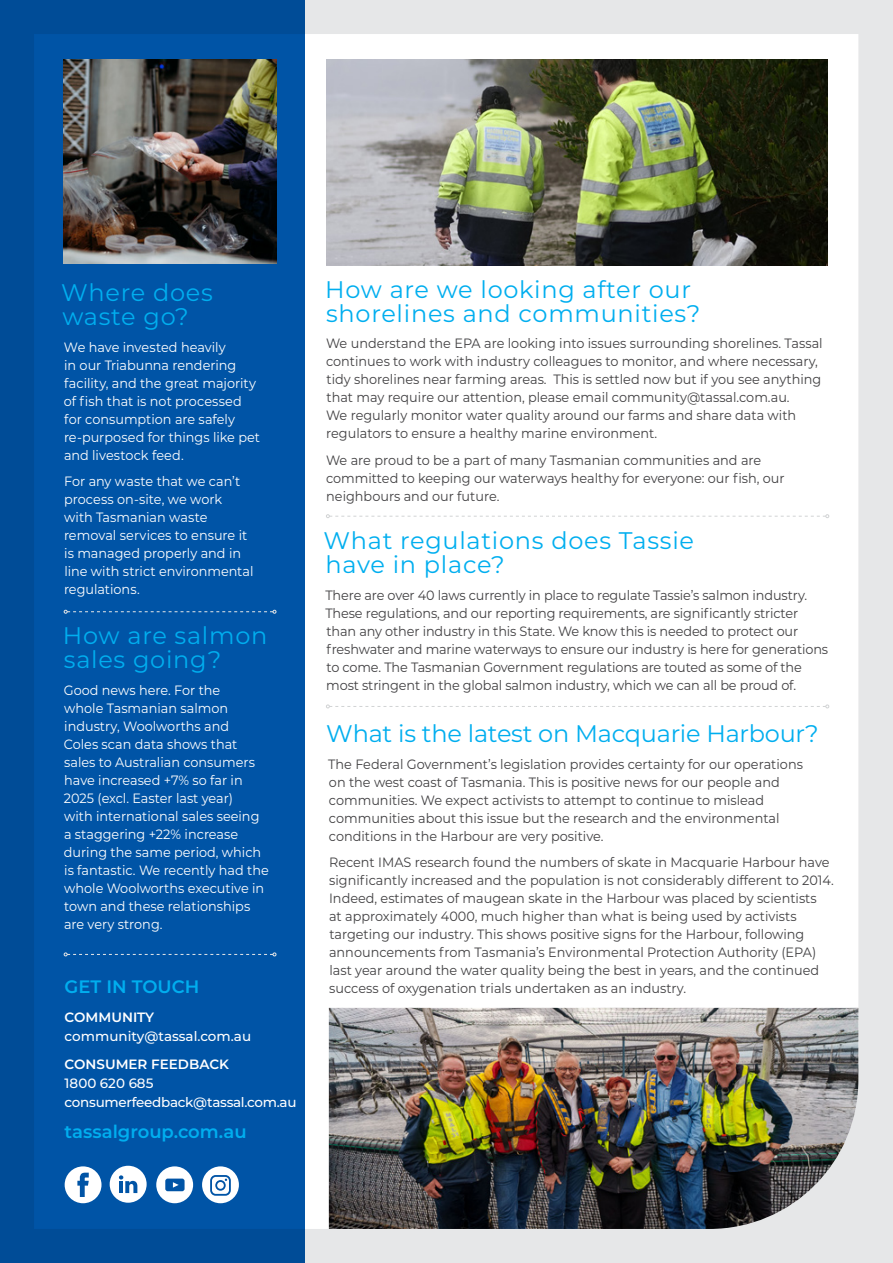
<style>
.page{position:relative;width:893px;height:1263px;background:#e6e7e8}
.page>*{position:absolute;margin:0;border:0;box-sizing:border-box;transform-origin:0 0}
.t1{font:24px/24px "Montserrat";letter-spacing:.03em;color:#00aeef}
.t2{font:24px "Montserrat";letter-spacing:-.01em;color:#00aeef}
.t3{font:600 18px "Montserrat";color:#00aeef}
.t4{font:13.5px/18px "Montserrat";color:#414042;scale:.95 1}
.t5{font:13.5px/18px "Montserrat";color:#fff;scale:.95 1}
.t6{font:500 13.5px/19px "Montserrat";letter-spacing:-.015em;color:#fff}
.t7{font:600 13.5px "Montserrat";color:#fff}
</style>
<div class="page">
<div style="left:305px;top:34px;width:553px;height:1195px;background:#fff"></div>
<img style="left:329px;top:1008px;width:529px;height:221px">
<div style="left:0;top:0;width:305px;height:1263px;background:linear-gradient(to right,#0051a0,#0055a7)"></div>
<img style="left:326px;top:60px;width:501px;height:206px">
<img style="left:64px;top:60px;width:212px;height:204px">
<svg style="left:326px;top:514px;width:503px;height:4px"></svg>
<svg style="left:326px;top:704px;width:503px;height:4px;background:#f8f9f9"></svg>
<svg style="left:64px;top:610px;width:212px;height:4px"></svg>
<svg style="left:64px;top:952px;width:212px;height:4px"></svg>
<div style="left:65px;top:1166px;width:37px;height:37px;background:#fff;border-radius:50%"></div>
<svg style="left:77px;top:1173px;width:12px;height:24px"></svg>
<div style="left:202px;top:1166px;width:37px;height:37px;background:#fff;border-radius:50%"></div>
<svg style="left:210px;top:1175px;width:21px;height:21px"></svg>
<div style="left:156px;top:1166px;width:37px;height:37px;background:#fff;border-radius:50%"></div>
<div style="left:165px;top:1178px;width:20px;height:13px;background:#0054a6;border-radius:2px"></div>
<svg style="left:173px;top:1182px;width:6px;height:6px"></svg>
<div style="left:110px;top:1166px;width:37px;height:37px;background:#fff;border-radius:50%"></div>
<svg style="left:119px;top:1175px;width:18px;height:18px"></svg>
<h1 class="t1" style="left:61px;top:280px;width:153px">Where does waste go?</h1>
<p class="t5" style="left:64px;top:338px;width:208px">We have invested heavily<br>in our Triabunna rendering facility, and the great majority of fish that is not processed for consumption are safely re-purposed for things like pet and livestock feed.</p>
<p class="t5" style="left:64px;top:472px;width:201px">For any waste that we can’t process on-site, we work with Tasmanian waste removal services to ensure it is managed properly and in line with strict environmental regulations.</p>
<h1 class="t1" style="left:63px;top:623px;width:206px">How are salmon sales going?</h1>
<p class="t5" style="left:64px;top:681px;width:217px">Good news here. For the<br>whole Tasmanian salmon industry, Woolworths and<br>Coles scan data shows that sales to Australian consumers have increased +7% so far in<br>2025 (excl. Easter last year)<br>with international sales seeing a staggering +22% increase during the same period, which is fantastic. We recently had the whole Woolworths executive in town and these relationships are very strong.</p>
<h2 class="t3" style="left:65px;top:973px;width:136px">GET IN TOUCH</h2>
<p class="t7" style="left:65px;top:1008px;width:91px">COMMUNITY</p>
<p class="t6" style="left:65px;top:1026px;width:188px">community@tassal.com.au</p>
<p class="t7" style="left:65px;top:1055px;width:166px">CONSUMER FEEDBACK</p>
<p class="t6" style="left:65px;top:1073px;width:233px">1800 620 685 consumerfeedback@tassal.com.au</p>
<h2 class="t3" style="left:65px;top:1119px;width:183px">tassalgroup.com.au</h2>
<h1 class="t1" style="left:325px;top:276px;width:377px">How are we looking after our shorelines and communities?</h1>
<p class="t4" style="left:326px;top:334px;width:524px">We understand the EPA are looking into issues surrounding shorelines. Tassal continues to work with industry colleagues to monitor, and where necessary, tidy shorelines near farming areas. This is settled now but if you see anything that may require our attention, please email community@tassal.com.au.<br>We regularly monitor water quality around our farms and share data with regulators to ensure a healthy marine environment.</p>
<p class="t4" style="left:326px;top:450px;width:484px">We are proud to be a part of many Tasmanian communities and are committed to keeping our waterways healthy for everyone: our fish, our neighbours and our future.</p>
<h1 class="t1" style="left:323px;top:528px;width:372px">What regulations does Tassie have in place?</h1>
<p class="t4" style="left:325px;top:586px;width:531px">There are over 40 laws currently in place to regulate Tassie’s salmon industry.<br>These regulations, and our reporting requirements, are significantly stricter than any other industry in this State. We know this is needed to protect our freshwater and marine waterways to ensure our industry is here for generations to come. The Tasmanian Government regulations are touted as some of the most stringent in the global salmon industry, which we can all be proud of.</p>
<h1 class="t2" style="left:326px;top:717px;width:494px">What is the latest on Macquarie Harbour?</h1>
<p class="t4" style="left:328px;top:754px;width:501px">The Federal Government’s legislation provides certainty for our operations on the west coast of Tasmania. This is positive news for our people and communities. We expect activists to attempt to continue to mislead communities about this issue but the research and the environmental conditions in the Harbour are very positive.</p>
<p class="t4" style="left:329px;top:853px;width:533px">Recent IMAS research found the numbers of skate in Macquarie Harbour have significantly increased and the population is not considerably different to 2014.<br>Indeed, estimates of maugean skate in the Harbour was placed by scientists<br>at approximately 4000, much higher than what is being used by activists targeting our industry. This shows positive signs for the Harbour, following announcements from Tasmania’s Environmental Protection Authority (EPA) last year around the water quality being the best in years, and the continued success of oxygenation trials undertaken as an industry.</p>
</div>
